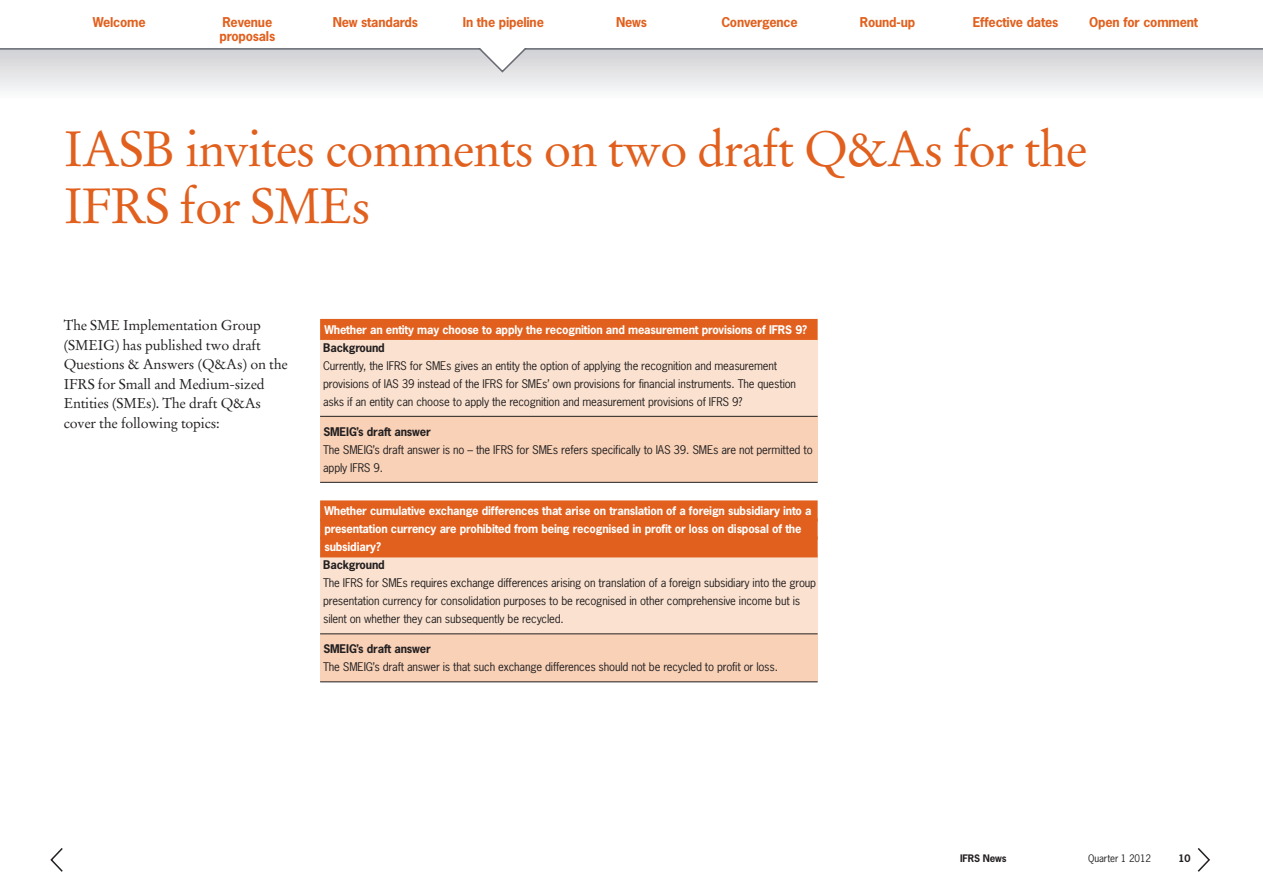
<style>
.page{position:relative;width:1263px;height:893px;background:#fff}
.page>*{position:absolute;margin:0;border:0;box-sizing:border-box;transform-origin:0 0}
.t1{font:49.5px/57px "Stempel Garamond";letter-spacing:-.025em;color:#e1601e}
.t2{font:14.25px/19.5px "Stempel Garamond";letter-spacing:-.015em;color:#231f20}
.t3{font:700 12.75px/14.2px "News Gothic";letter-spacing:-.015em;color:#e1601e}
.t4{font:11.25px/18px "News Gothic";letter-spacing:-.015em;color:#231f20}
.t5{font:700 11.25px/18px "News Gothic";letter-spacing:-.015em;color:#fff}
.t6{font:700 11.25px "News Gothic";letter-spacing:-.015em;color:#231f20}
.t7{font:9.75px "News Gothic";letter-spacing:-.015em;color:#231f20}
.t8{font:700 9.75px "News Gothic";letter-spacing:-.015em;color:#231f20}
</style>
<div class="page">
<svg style="left:1197px;top:848px;width:13px;height:24px"></svg>
<svg style="left:50px;top:848px;width:13px;height:24px"></svg>
<div style="left:0;top:49px;width:1263px;height:49px;background:linear-gradient(to bottom,#d0d0d4,#fbfbfc)"></div>
<hr style="left:0;top:48px;width:1263px;height:2px;background:#696b73">
<svg style="left:476px;top:48px;width:53px;height:25px"></svg>
<div style="left:320px;top:339px;width:498px;height:103px;background:#fbe2d0"></div>
<div style="left:320px;top:555px;width:498px;height:85px;background:#fbe2d0"></div>
<div style="left:320px;top:417px;width:498px;height:65px;background:#f8d1b7"></div>
<div style="left:320px;top:634px;width:498px;height:47px;background:#f8d1b7"></div>
<div style="left:320px;top:319px;width:498px;height:21px;background:#e1601e"></div>
<hr style="left:320px;top:416px;width:498px;height:1px;background:#231f20">
<hr style="left:320px;top:482px;width:498px;height:1px;background:#231f20">
<div style="left:320px;top:500px;width:498px;height:21px;background:#e1601e"></div>
<div style="left:320px;top:518px;width:498px;height:21px;background:#e1601e"></div>
<div style="left:320px;top:536px;width:498px;height:21px;background:#e1601e"></div>
<hr style="left:320px;top:634px;width:498px;height:1px;background:#231f20">
<hr style="left:320px;top:682px;width:498px;height:1px;background:#231f20">
<p class="t3" style="left:93px;top:15px;width:54px">Welcome</p>
<p class="t3" style="left:219px;top:15px;width:57px">Revenue proposals</p>
<p class="t3" style="left:333px;top:15px;width:87px">New standards</p>
<p class="t3" style="left:463px;top:15px;width:82px">In the pipeline</p>
<p class="t3" style="left:616px;top:15px;width:32px">News</p>
<p class="t3" style="left:721px;top:15px;width:78px">Convergence</p>
<p class="t3" style="left:860px;top:15px;width:57px">Round-up</p>
<p class="t3" style="left:973px;top:15px;width:87px">Effective dates</p>
<p class="t3" style="left:1089px;top:15px;width:110px">Open for comment</p>
<h1 class="t1" style="left:64px;top:125px;width:1025px">IASB invites comments on two draft Q&amp;As for the<br>IFRS for SMEs</h1>
<p class="t2" style="left:64px;top:317px;width:225px">The SME Implementation Group (SMEIG) has published two draft<br>Questions &amp; Answers (Q&amp;As) on the<br>IFRS for Small and Medium-sized<br>Entities (SMEs). The draft Q&amp;As cover the following topics:</p>
<p class="t5" style="left:324px;top:321px;width:484px">Whether an entity may choose to apply the recognition and measurement provisions of IFRS 9?</p>
<p class="t6" style="left:323px;top:341px;width:63px">Background</p>
<p class="t4" style="left:323px;top:357px;width:474px">Currently, the IFRS for SMEs gives an entity the option of applying the recognition and measurement provisions of IAS 39 instead of the IFRS for SMEs’ own provisions for financial instruments. The question asks if an entity can choose to apply the recognition and measurement provisions of IFRS 9?</p>
<p class="t6" style="left:323px;top:425px;width:109px">SMEIG’s draft answer</p>
<p class="t4" style="left:323px;top:441px;width:491px">The SMEIG’s draft answer is no – the IFRS for SMEs refers specifically to IAS 39. SMEs are not permitted to apply IFRS 9.</p>
<p class="t5" style="left:324px;top:502px;width:489px">Whether cumulative exchange differences that arise on translation of a foreign subsidiary into a presentation currency are prohibited from being recognised in profit or loss on disposal of the subsidiary?</p>
<p class="t6" style="left:323px;top:559px;width:63px">Background</p>
<p class="t4" style="left:323px;top:574px;width:495px">The IFRS for SMEs requires exchange differences arising on translation of a foreign subsidiary into the group presentation currency for consolidation purposes to be recognised in other comprehensive income but is silent on whether they can subsequently be recycled.</p>
<p class="t6" style="left:323px;top:643px;width:109px">SMEIG’s draft answer</p>
<p class="t4" style="left:323px;top:658px;width:456px">The SMEIG’s draft answer is that such exchange differences should not be recycled to profit or loss.</p>
<p class="t8" style="left:960px;top:853px;width:48px">IFRS News</p>
<p class="t7" style="left:1088px;top:853px;width:64px">Quarter 1 2012</p>
<p class="t8" style="left:1179px;top:853px;width:13px">10</p>
</div>
